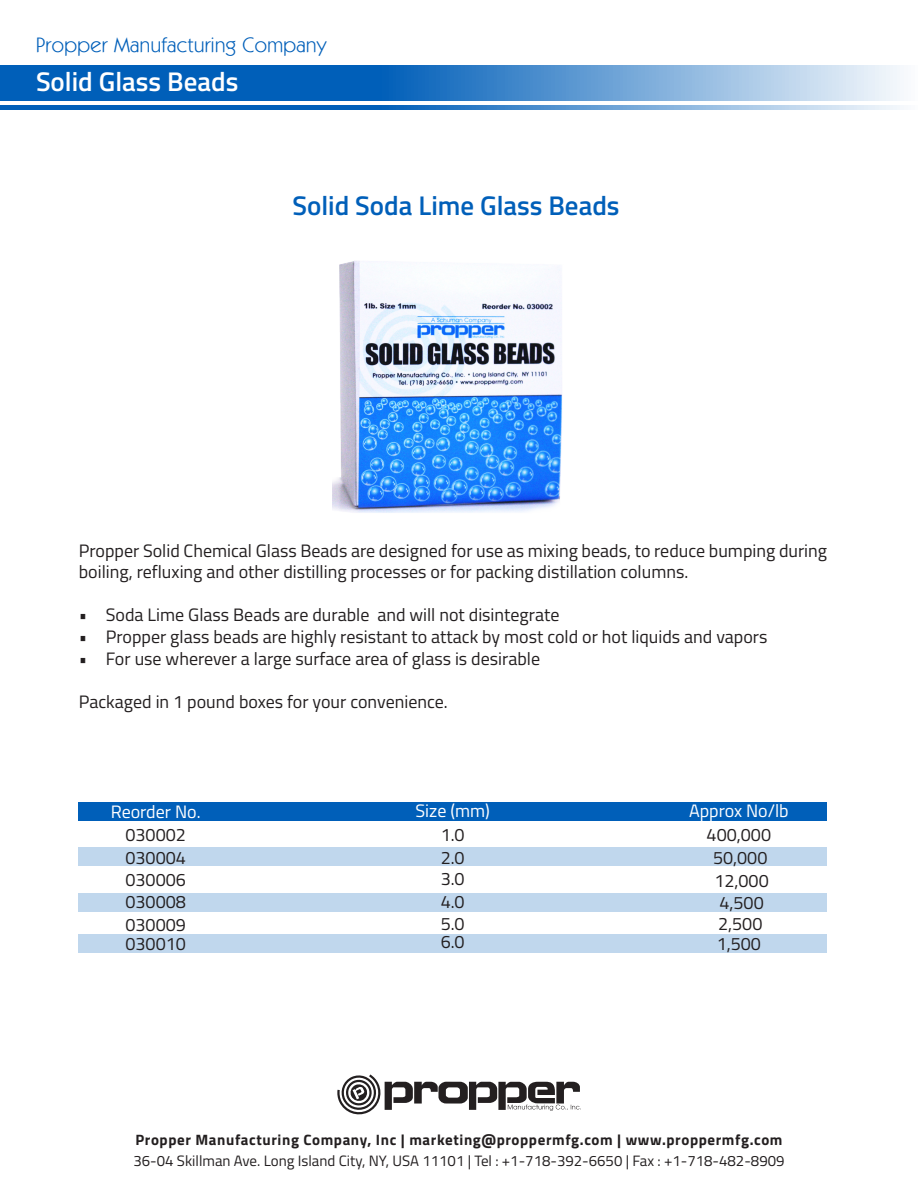
<style>
.page{position:relative;width:918px;height:1188px;background:#fff}
.page>*{position:absolute;margin:0;border:0;box-sizing:border-box;transform-origin:0 0}
.t1{font:600 27px "Titillium";color:#005fb9}
.t2{font:600 27px "Titillium";color:#fff}
.t3{font:21px "Kabel IT Cby BT";letter-spacing:.02em;color:#005fb9}
.t4{font:18px/21.6px "Titillium";color:#231f20}
.t5{font:18px "Titillium";color:#fff}
.t6{font:15px "Titillium";color:#231f20}
.t7{font:700 15px "Titillium";letter-spacing:.04em;color:#231f20}
</style>
<div class="page">
<div style="left:79px;top:934px;width:748px;height:19px;background:#c0d7ed"></div>
<div style="left:79px;top:893px;width:748px;height:19px;background:#c0d7ed"></div>
<svg style="left:0;top:65px;width:900px;height:36px;background:#458acb"></svg>
<div style="left:79px;top:802px;width:748px;height:19px;background:#005fb9"></div>
<div style="left:79px;top:847px;width:748px;height:19px;background:#c0d7ed"></div>
<svg style="left:337px;top:1074px;width:244px;height:41px"></svg>
<svg style="left:0;top:105px;width:900px;height:5px;background:#468acc"></svg>
<img style="left:333px;top:261px;width:229px;height:252px">
<p class="t3" style="left:36px;top:32px;width:292px">Propper Manufacturing Company</p>
<p class="t2" style="left:36px;top:62px;width:204px">Solid Glass Beads</p>
<p class="t1" style="left:292px;top:185px;width:329px">Solid Soda Lime Glass Beads</p>
<p class="t4" style="left:79px;top:539px;width:750px">Propper Solid Chemical Glass Beads are designed for use as mixing beads, to reduce bumping during boiling, refluxing and other distilling processes or for packing distillation columns.</p>
<p class="t4" style="left:79px;top:603px;width:482px">• Soda Lime Glass Beads are durable and will not disintegrate</p>
<p class="t4" style="left:79px;top:625px;width:690px">• Propper glass beads are highly resistant to attack by most cold or hot liquids and vapors</p>
<p class="t4" style="left:79px;top:647px;width:463px">• For use wherever a large surface area of glass is desirable</p>
<p class="t4" style="left:79px;top:690px;width:371px">Packaged in 1 pound boxes for your convenience.</p>
<p class="t5" style="left:416px;top:798px;width:76px">Size (mm)</p>
<p class="t5" style="left:689px;top:798px;width:101px">Approx No/lb</p>
<p class="t5" style="left:111px;top:798px;width:91px">Reorder No.</p>
<p class="t4" style="left:125px;top:823px;width:62px">030002</p>
<p class="t4" style="left:707px;top:823px;width:66px">400,000</p>
<p class="t4" style="left:441px;top:823px;width:26px">1.0</p>
<p class="t4" style="left:441px;top:846px;width:26px">2.0</p>
<p class="t4" style="left:441px;top:867px;width:26px">3.0</p>
<p class="t4" style="left:441px;top:890px;width:26px">4.0</p>
<p class="t4" style="left:441px;top:912px;width:26px">5.0</p>
<p class="t4" style="left:441px;top:930px;width:26px">6.0</p>
<p class="t4" style="left:125px;top:846px;width:62px">030004</p>
<p class="t4" style="left:125px;top:868px;width:62px">030006</p>
<p class="t4" style="left:125px;top:890px;width:62px">030008</p>
<p class="t4" style="left:125px;top:913px;width:62px">030009</p>
<p class="t4" style="left:125px;top:932px;width:62px">030010</p>
<p class="t4" style="left:713px;top:846px;width:56px">50,000</p>
<p class="t4" style="left:719px;top:891px;width:46px">4,500</p>
<p class="t4" style="left:717px;top:932px;width:46px">1,500</p>
<p class="t4" style="left:714px;top:869px;width:56px">12,000</p>
<p class="t4" style="left:718px;top:912px;width:46px">2,500</p>
<p class="t7" style="left:135px;top:1128px;width:649px">Propper Manufacturing Company, Inc | marketing@proppermfg.com | www.proppermfg.com</p>
<p class="t6" style="left:133px;top:1150px;width:653px">36-04 Skillman Ave. Long Island City, NY, USA 11101 | Tel : +1-718-392-6650 | Fax : +1-718-482-8909</p>
</div>
